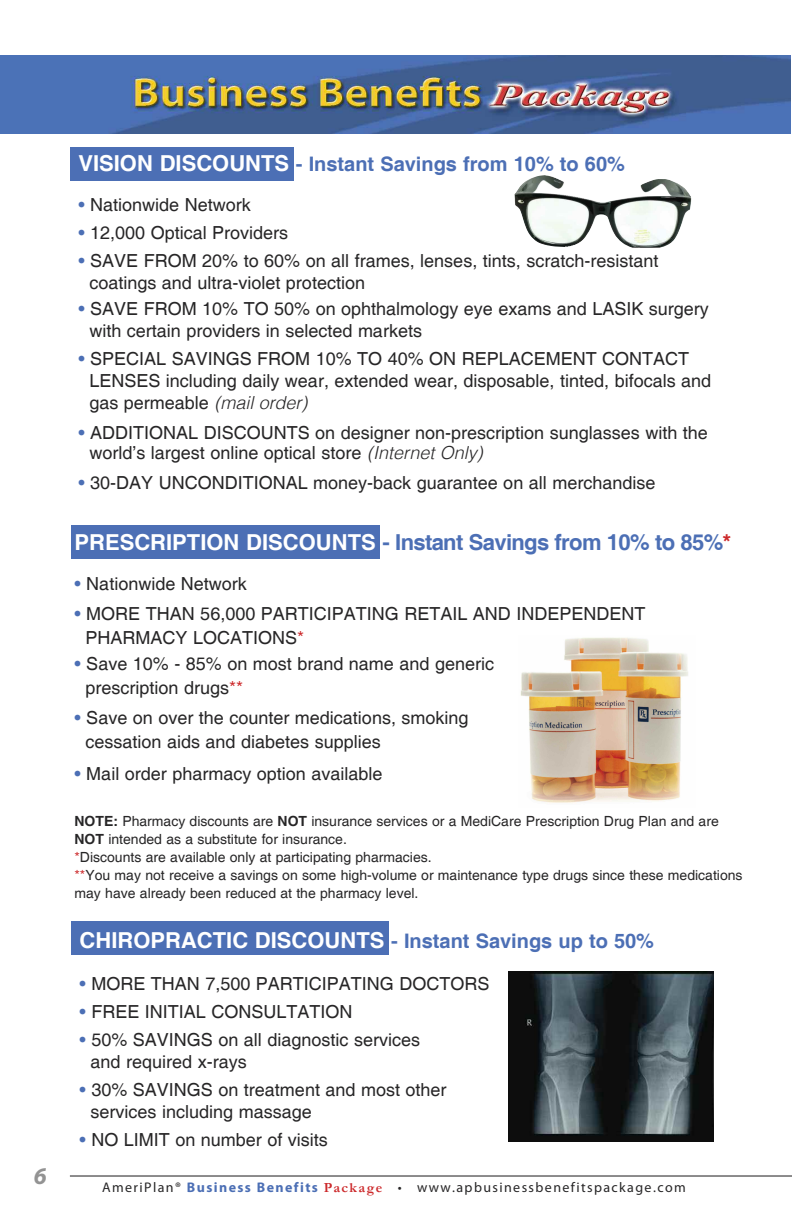
<style>
.page{position:relative;width:792px;height:1224px;background:#fff}
.page>*{position:absolute;margin:0;border:0;box-sizing:border-box;transform-origin:0 0}
.t1{font:italic 700 24px "Myriad Pro";color:#939393}
.t2{font:700 22px "Helvetica";color:#4c6fb5}
.t3{font:700 20px "Helvetica";color:#4c6fb5}
.t4{font:18px/22px "Helvetica";color:#272627}
.t5{font:14px/18px "Helvetica";color:#272627}
.t6{font:14px "Myriad Pro";letter-spacing:.1em;color:#272627}
.s1{font-size:22px;color:#fff}
.s2{color:#4c6fb5}
.s3{font-weight:300;font-style:italic}
.s4{color:#fff}
.s5{color:#cc292b}
.s6{font-weight:700}
.s7{font-weight:700;color:#4c6fb5}
.s8{font-family:"Garamond";font-weight:700;color:#cc292b}
</style>
<div class="page">
<hr style="left:70px;top:1175px;width:722px;height:2px;background:#686768">
<img style="left:0;top:55px;width:790px;height:78px">
<div style="left:71px;top:922px;width:318px;height:33px;background:#4c6fb5"></div>
<img style="left:509px;top:971px;width:205px;height:171px">
<div style="left:70px;top:147px;width:223px;height:33px;background:#4c6fb5"></div>
<div style="left:71px;top:526px;width:308px;height:33px;background:#4c6fb5"></div>
<img style="left:520px;top:637px;width:168px;height:166px">
<img style="left:514px;top:175px;width:157px;height:27px">
<h1 class="t1" style="left:34px;top:1166px;width:14px">6</h1>
<p class="t3" style="left:78px;top:153px;width:548px"><span class="s1">VISION DISCOUNTS</span> - Instant Savings from 10% to 60%</p>
<p class="t4" style="left:78px;top:194px;width:174px"><span class="s2">•</span> Nationwide Network</p>
<p class="t4" style="left:78px;top:222px;width:211px"><span class="s2">•</span> 12,000 Optical Providers</p>
<p class="t4" style="left:89px;top:250px;width:571px;text-indent:-11px"><span class="s2">•</span> SAVE FROM 20% to 60% on all frames, lenses, tints, scratch-resistant coatings and ultra-violet protection</p>
<p class="t4" style="left:89px;top:298px;width:621px;text-indent:-11px"><span class="s2">•</span> SAVE FROM 10% TO 50% on ophthalmology eye exams and LASIK surgery with certain providers in selected markets</p>
<p class="t4" style="left:89px;top:348px;width:623px;text-indent:-11px"><span class="s2">•</span> SPECIAL SAVINGS FROM 10% TO 40% ON REPLACEMENT CONTACT<br>LENSES including daily wear, extended wear, disposable, tinted, bifocals and gas permeable <span class="s3">(mail order)</span></p>
<p class="t4" style="left:89px;top:423px;width:620px;line-height:20px;text-indent:-11px"><span class="s2">•</span> ADDITIONAL DISCOUNTS on designer non-prescription sunglasses with the world’s largest online optical store <span class="s3">(Internet Only)</span></p>
<p class="t4" style="left:78px;top:472px;width:579px"><span class="s2">•</span> 30-DAY UNCONDITIONAL money-back guarantee on all merchandise</p>
<p class="t2" style="left:75px;top:530px;width:658px"><span class="s4">PRESCRIPTION DISCOUNTS</span> - Instant Savings from 10% to 85%<span class="s5">*</span></p>
<p class="t4" style="left:75px;top:573px;width:174px"><span class="s2">•</span> Nationwide Network</p>
<p class="t4" style="left:86px;top:602px;width:561px;line-height:24px;text-indent:-11px"><span class="s2">•</span> MORE THAN 56,000 PARTICIPATING RETAIL AND INDEPENDENT<br>PHARMACY LOCATIONS<span class="s5">*</span></p>
<p class="t4" style="left:86px;top:652px;width:410px;line-height:24px;text-indent:-11px"><span class="s2">•</span> Save 10% - 85% on most brand name and generic prescription drugs<span class="s5">**</span></p>
<p class="t4" style="left:86px;top:706px;width:385px;line-height:24px;text-indent:-11px"><span class="s2">•</span> Save on over the counter medications, smoking cessation aids and diabetes supplies</p>
<p class="t4" style="left:75px;top:763px;width:309px"><span class="s2">•</span> Mail order pharmacy option available</p>
<p class="t5" style="left:75px;top:812px;width:670px"><span class="s6">NOTE:</span> Pharmacy discounts are <span class="s6">NOT</span> insurance services or a MediCare Prescription Drug Plan and are <span class="s6">NOT</span> intended as a substitute for insurance.<br><span class="s5">*</span>Discounts are available only at participating pharmacies.<br><span class="s5">**</span>You may not receive a savings on some high-volume or maintenance type drugs since these medications may have already been reduced at the pharmacy level.</p>
<p class="t3" style="left:80px;top:929px;width:576px"><span class="s1">CHIROPRACTIC DISCOUNTS</span> - Instant Savings up to 50%</p>
<p class="t4" style="left:80px;top:972px;width:411px"><span class="s2">•</span> MORE THAN 7,500 PARTICIPATING DOCTORS</p>
<p class="t4" style="left:80px;top:1000px;width:274px"><span class="s2">•</span> FREE INITIAL CONSULTATION</p>
<p class="t4" style="left:91px;top:1028px;width:331px;text-indent:-11px"><span class="s2">•</span> 50% SAVINGS on all diagnostic services and required x-rays</p>
<p class="t4" style="left:91px;top:1078px;width:357px;text-indent:-11px"><span class="s2">•</span> 30% SAVINGS on treatment and most other services including massage</p>
<p class="t4" style="left:80px;top:1128px;width:250px"><span class="s2">•</span> NO LIMIT on number of visits</p>
<p class="t6" style="left:102px;top:1182px;width:585px">AmeriPlan® <span class="s7">Business Benefits</span> <span class="s8">Package</span> • www.apbusinessbenefitspackage.com</p>
</div>
